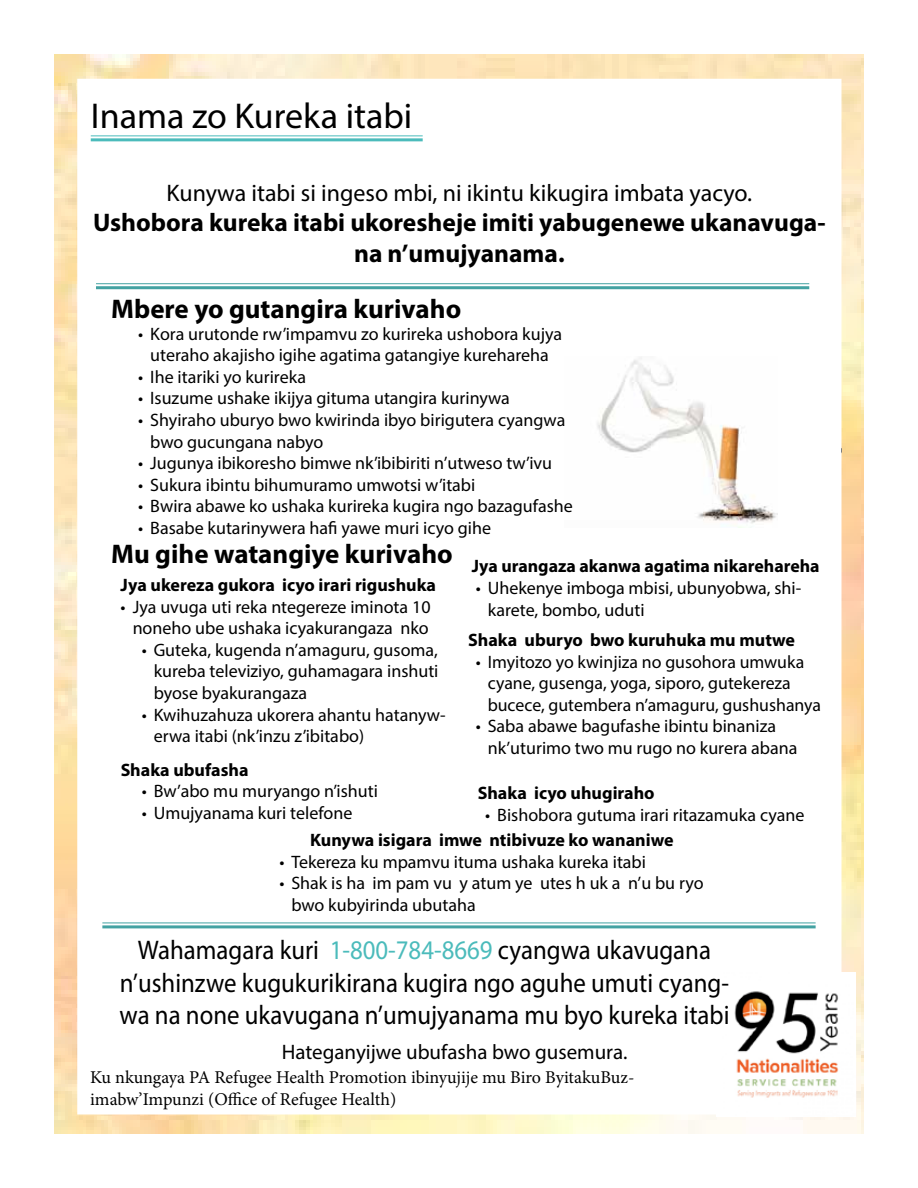
<style>
.page{position:relative;width:918px;height:1188px;background:#fff}
.page>*{position:absolute;margin:0;border:0;box-sizing:border-box;transform-origin:0 0}
.t1{font:36px "Myriad Pro";color:#000}
.t2{font:27px/32.4px "Myriad Pro";color:#000;text-align:center;scale:.92 1}
.t3{font:700 27px "Myriad Pro";color:#000}
.t4{font:700 25.5px/30.6px "Myriad Pro";color:#000;text-align:center}
.t5{font:24px "Myriad Pro";color:#000}
.t6{font:21px "Myriad Pro";color:#000}
.t7{font:18px/21.6px "Myriad Pro";color:#000}
.t8{font:700 18px "Myriad Pro";color:#000}
.t9{font:18px/21.6px "Minion Pro";color:#000}
.s1{color:#4bbbbb}
</style>
<div class="page">
<img style="left:54px;top:54px;width:810px;height:1080px">
<div style="left:84px;top:86px;width:751px;height:1022px;background:#fff"></div>
<hr style="left:91px;top:135px;width:332px;height:1px;background:#4bbbbb">
<hr style="left:91px;top:138px;width:332px;height:3px;background:#4bbbbb">
<img style="left:716px;top:972px;width:140px;height:144px">
<img style="left:597px;top:357px;width:180px;height:170px">
<hr style="left:102px;top:922px;width:714px;height:1px;background:#43a2a2">
<hr style="left:102px;top:925px;width:714px;height:3px;background:#43a2a2">
<hr style="left:96px;top:283px;width:713px;height:1px;background:#43a2a2">
<hr style="left:96px;top:286px;width:713px;height:3px;background:#43a2a2">
<h1 class="t1" style="left:91px;top:94px;width:323px">Inama zo Kureka itabi</h1>
<h3 class="t5" style="left:167px;top:178px;width:587px">Kunywa itabi si ingeso mbi, ni ikintu kikugira imbata yacyo.</h3>
<h3 class="t4" style="left:93px;top:207px;width:734px">Ushobora kureka itabi ukoresheje imiti yabugenewe ukanavuga&shy;na n’umujyanama.</h3>
<h2 class="t3" style="left:111px;top:291px;width:352px">Mbere yo gutangira kurivaho</h2>
<p class="t7" style="left:138px;top:323px;width:425px;text-align:center">• Kora urutonde rw’impamvu zo kurireka ushobora kujya uteraho akajisho igihe agatima gatangiye kurehareha</p>
<p class="t7" style="left:138px;top:366px;width:169px">• Ihe itariki yo kurireka</p>
<p class="t7" style="left:138px;top:387px;width:373px">• Isuzume ushake ikijya gituma utangira kurinywa</p>
<p class="t7" style="left:150px;top:409px;width:417px;text-indent:-12px">• Shyiraho uburyo bwo kwirinda ibyo birigutera cyangwa bwo gucungana nabyo</p>
<p class="t7" style="left:138px;top:452px;width:415px">• Jugunya ibikoresho bimwe nk’ibibiriti n’utweso tw’ivu</p>
<p class="t7" style="left:138px;top:474px;width:339px">• Sukura ibintu bihumuramo umwotsi w’itabi</p>
<p class="t7" style="left:138px;top:495px;width:436px">• Bwira abawe ko ushaka kurireka kugira ngo bazagufashe</p>
<p class="t7" style="left:138px;top:517px;width:354px">• Basabe kutarinywera hafi yawe muri icyo gihe</p>
<h2 class="t3" style="left:111px;top:536px;width:343px">Mu gihe watangiye kurivaho</h2>
<p class="t8" style="left:121px;top:573px;width:317px">Jya ukereza gukora icyo irari rigushuka</p>
<p class="t7" style="left:121px;top:595px;width:311px;text-align:center">• Jya uvuga uti reka ntegereze iminota 10 noneho ube ushaka icyakurangaza nko</p>
<p class="t7" style="left:154px;top:639px;width:286px;text-align:justify;text-indent:-12px">• Guteka, kugenda n’amaguru, gusoma, kureba televiziyo, guhamagara inshuti byose byakurangaza</p>
<p class="t7" style="left:154px;top:703px;width:293px;text-indent:-12px">• Kwihuzahuza ukorera ahantu hatanyw&shy;erwa itabi (nk’inzu z’ibitabo)</p>
<p class="t8" style="left:121px;top:758px;width:129px">Shaka ubufasha</p>
<p class="t7" style="left:142px;top:780px;width:238px">• Bw’abo mu muryango n’ishuti</p>
<p class="t7" style="left:142px;top:802px;width:212px">• Umujyanama kuri telefone</p>
<p class="t8" style="left:472px;top:555px;width:349px">Jya urangaza akanwa agatima nikarehareha</p>
<p class="t7" style="left:488px;top:577px;width:315px;text-indent:-12px">• Uhekenye imboga mbisi, ubunyobwa, shi&shy;karete, bombo, uduti</p>
<p class="t8" style="left:468px;top:628px;width:328px">Shaka uburyo bwo kuruhuka mu mutwe</p>
<p class="t7" style="left:488px;top:650px;width:335px;text-indent:-12px">• Imyitozo yo kwinjiza no gusohora umwuka cyane, gusenga, yoga, siporo, gutekereza bucece, gutembera n’amaguru, gushushanya</p>
<p class="t7" style="left:488px;top:715px;width:311px;text-indent:-12px">• Saba abawe bagufashe ibintu binaniza nk’uturimo two mu rugo no kurera abana</p>
<p class="t8" style="left:478px;top:781px;width:178px">Shaka icyo uhugiraho</p>
<p class="t7" style="left:485px;top:804px;width:321px">• Bishobora gutuma irari ritazamuka cyane</p>
<p class="t8" style="left:310px;top:828px;width:365px">Kunywa isigara imwe ntibivuze ko wananiwe</p>
<p class="t7" style="left:279px;top:850px;width:368px">• Tekereza ku mpamvu ituma ushaka kureka itabi</p>
<p class="t7" style="left:291px;top:872px;width:414px;text-indent:-12px">• Shak is ha im pam vu y atum ye utes h uk a n’u bu ryo bwo kubyirinda ubutaha</p>
<h2 class="t2" style="left:120px;top:934px;width:665px">Wahamagara kuri <span class="s1">1-800-784-8669</span> cyangwa ukavugana n’ushinzwe kugukurikirana kugira ngo aguhe umuti cyang&shy;wa na none ukavugana n’umujyanama mu byo kureka itabi</h2>
<p class="t6" style="left:282px;top:1039px;width:347px">Hateganyijwe ubufasha bwo gusemura.</p>
<p class="t9" style="left:90px;top:1067px;width:546px">Ku nkungaya PA Refugee Health Promotion ibinyujije mu Biro ByitakuBuz&shy;imabw’Impunzi (Office of Refugee Health)</p>
</div>
